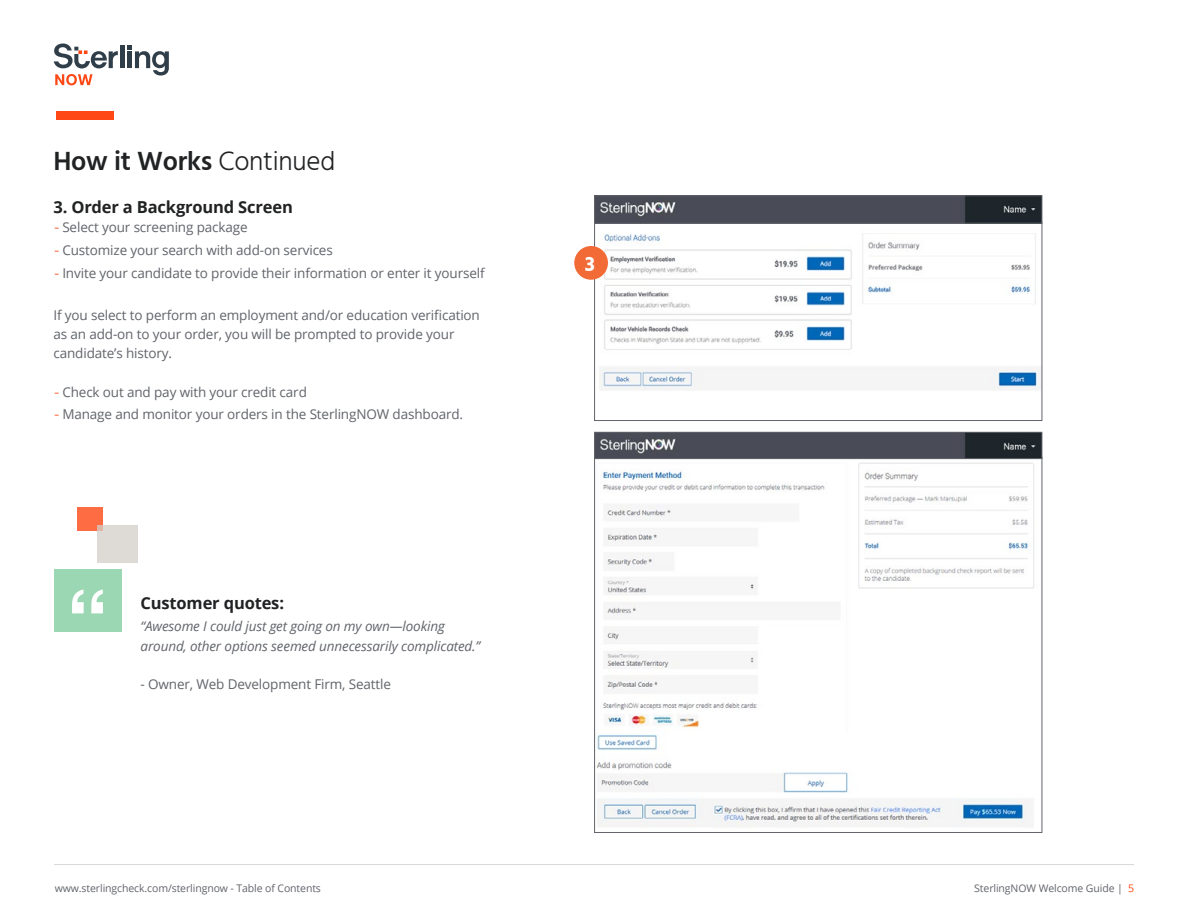
<style>
.page{position:relative;width:1188px;height:918px;background:#fff}
.page>*{position:absolute;margin:0;border:0;box-sizing:border-box;transform-origin:0 0}
.t1{font:600 27px "Hind";letter-spacing:-.01em;color:#212223}
.t2{font:700 21px "Hind";color:#fff}
.t3{font:700 16.5px "Open Sans";letter-spacing:-.01em;color:#212223}
.t4{font:13.5px/19.2px "Open Sans";letter-spacing:-.01em;color:#61646a}
.t5{font:italic 13.5px/19.2px "Open Sans";letter-spacing:-.01em;color:#61646a}
.t6{font:10.5px "Open Sans";letter-spacing:-.01em;color:#61646a}
.s1{font-weight:300}
.s2{font-family:"Museo Sans 300";color:#fe4815}
.s3{color:#fe4815}
</style>
<div class="page">
<hr style="left:54px;top:864px;width:1080px;height:1px;background:#d6d7d6">
<div style="left:56px;top:111px;width:58px;height:9px;background:#fe4815"></div>
<img style="left:596px;top:197px;width:444px;height:194px">
<div style="left:594px;top:195px;width:448px;height:29px;border:1px solid #61646a"></div>
<img style="left:596px;top:459px;width:444px;height:369px">
<img style="left:596px;top:434px;width:444px;height:23px">
<div style="left:594px;top:432px;width:448px;height:27px;border:1px solid #61646a"></div>
<div style="left:574px;top:246px;width:34px;height:34px;background:#f26a36;border-radius:50%"></div>
<div style="left:54px;top:569px;width:67px;height:63px;background:#9cd7b3"></div>
<svg style="left:72px;top:589px;width:31px;height:24px"></svg>
<div style="left:78px;top:508px;width:25px;height:23px;background:#fe6c43"></div>
<div style="left:97px;top:525px;width:40px;height:37px;background:#dedbd7"></div>
<div style="left:120px;top:45px;width:5px;height:23px;background:#303e49"></div>
<svg style="left:128px;top:45px;width:41px;height:31px"></svg>
<svg style="left:54px;top:44px;width:64px;height:24px"></svg>
<svg style="left:55px;top:74px;width:38px;height:11px"></svg>
<h1 class="t1" style="left:53px;top:142px;width:283px">How it Works <span class="s1">Continued</span></h1>
<p class="t3" style="left:53px;top:196px;width:241px">3. Order a Background Screen</p>
<p class="t4" style="left:53px;top:218px;width:196px"><span class="s2">-</span> Select your screening package</p>
<p class="t4" style="left:53px;top:240px;width:281px"><span class="s2">-</span> Customize your search with add-on services</p>
<p class="t4" style="left:53px;top:263px;width:433px"><span class="s2">-</span> Invite your candidate to provide their information or enter it yourself</p>
<p class="t4" style="left:53px;top:305px;width:428px">If you select to perform an employment and/or education verification as an add-on to your order, you will be prompted to provide your candidate’s history.</p>
<p class="t4" style="left:53px;top:382px;width:255px"><span class="s2">-</span> Check out and pay with your credit card</p>
<p class="t4" style="left:53px;top:404px;width:411px"><span class="s2">-</span> Manage and monitor your orders in the SterlingNOW dashboard.</p>
<p class="t3" style="left:141px;top:591px;width:145px">Customer quotes:</p>
<p class="t5" style="left:141px;top:617px;width:341px">“Awesome I could just get going on my own—looking around, other options seemed unnecessarily complicated.”</p>
<p class="t4" style="left:141px;top:674px;width:252px">- Owner, Web Development Firm, Seattle</p>
<h2 class="t2" style="left:585px;top:252px;width:12px">3</h2>
<p class="t6" style="left:55px;top:881px;width:268px">www.sterlingcheck.com/sterlingnow - Table of Contents</p>
<p class="t6" style="left:974px;top:881px;width:161px">SterlingNOW Welcome Guide | <span class="s3">5</span></p>
</div>
